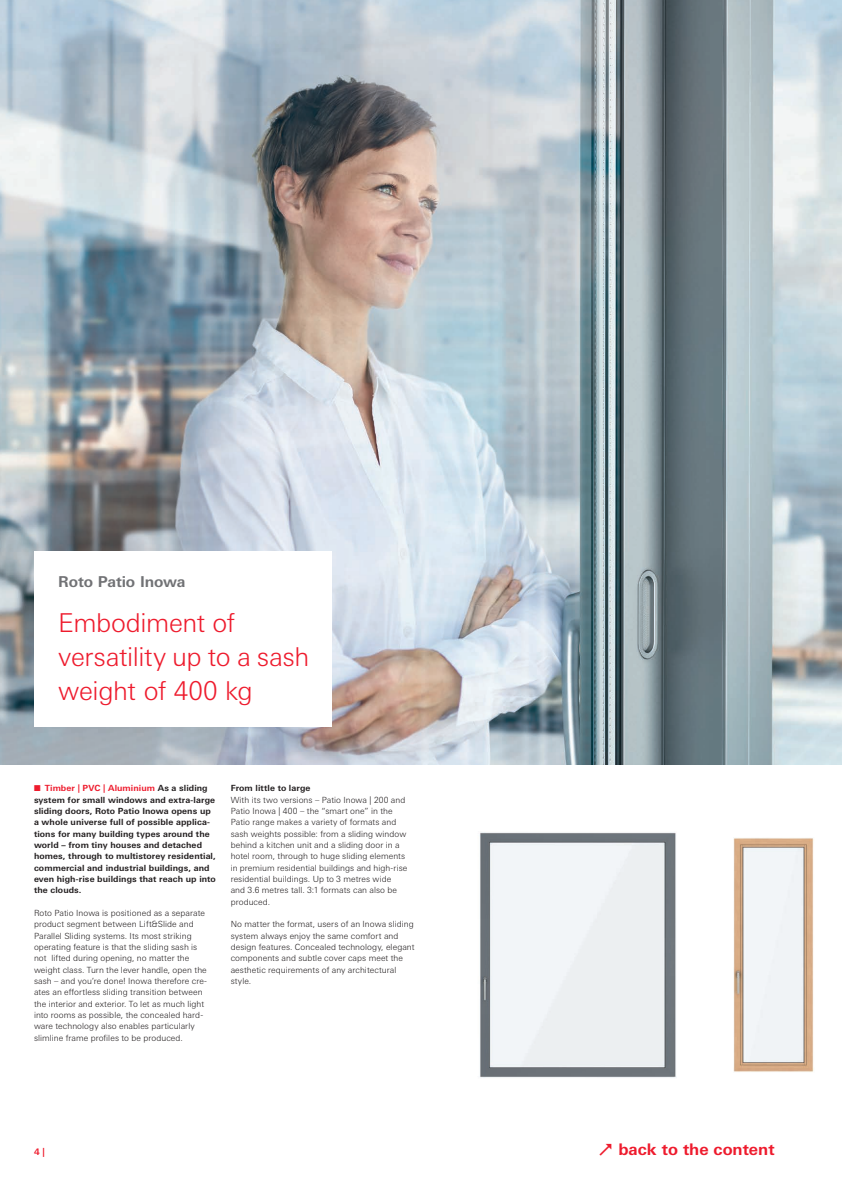
<style>
.page{position:relative;width:842px;height:1191px;background:#fff}
.page>*{position:absolute;margin:0;border:0;box-sizing:border-box;transform-origin:0 0}
.t1{font:300 26px/34px "Univers Next W1 G";letter-spacing:-.015em;color:#ee1b2d}
.t2{font:700 16px "Univers Next W1 G";color:#ee1b2d}
.t3{font:700 15px "Univers Next W1 G";letter-spacing:-.01em;color:#717275}
.t4{font:700 9px "Univers Next W1 G";color:#ee1b2d}
.t5{font:300 8.5px/11.3px "Univers Next W1 G";letter-spacing:.005em;color:#231f20}
.t6{font:700 8.5px/11.3px "Univers Next W1 G";letter-spacing:.01em;color:#231f20}
.s1{color:#ee1b2d}
</style>
<div class="page">
<img style="left:0;top:0;width:842px;height:764px">
<img style="left:733px;top:838px;width:81px;height:234px">
<img style="left:479px;top:832px;width:197px;height:246px">
<div style="left:34px;top:551px;width:298px;height:176px;background:#fff"></div>
<h3 class="t3" style="left:58px;top:572px;width:129px">Roto Patio Inowa</h3>
<h1 class="t1" style="left:58px;top:606px;width:253px">Embodiment of versatility up to a sash weight of 400 kg</h1>
<p class="t6" style="left:34px;top:782px;width:183px"><span class="s1">■ Timber | PVC | Aluminium</span> As a sliding system for small windows and extra-large sliding doors, Roto Patio Inowa opens up a whole universe full of possible applica&shy;tions for many building types around the world – from tiny houses and detached homes, through to multistorey residential, commercial and industrial buildings, and even high-rise buildings that reach up into the clouds.</p>
<p class="t5" style="left:34px;top:907px;width:174px">Roto Patio Inowa is positioned as a separate product segment between Lift&amp;Slide and Parallel Sliding systems. Its most striking operating feature is that the sliding sash is not lifted during opening, no matter the weight class. Turn the lever handle, open the sash – and you’re done! Inowa therefore cre&shy;ates an effortless sliding transition between the interior and exterior. To let as much light into rooms as possible, the concealed hard&shy;ware technology also enables particularly slimline frame profiles to be produced.</p>
<p class="t6" style="left:231px;top:782px;width:81px">From little to large</p>
<p class="t5" style="left:231px;top:794px;width:178px">With its two versions – Patio Inowa | 200 and Patio Inowa | 400 – the “smart one” in the Patio range makes a variety of formats and sash weights possible: from a sliding window behind a kitchen unit and a sliding door in a hotel room, through to huge sliding elements in premium residential buildings and high-rise residential buildings. Up to 3 metres wide and 3.6 metres tall. 3:1 formats can also be produced.</p>
<p class="t5" style="left:231px;top:918px;width:185px">No matter the format, users of an Inowa sliding system always enjoy the same comfort and design features. Concealed technology, elegant components and subtle cover caps meet the aesthetic requirements of any architectural style.</p>
<p class="t4" style="left:34px;top:1146px;width:12px">4 |</p>
<h2 class="t2" style="left:618px;top:1139px;width:158px">back to the content</h2>
</div>
